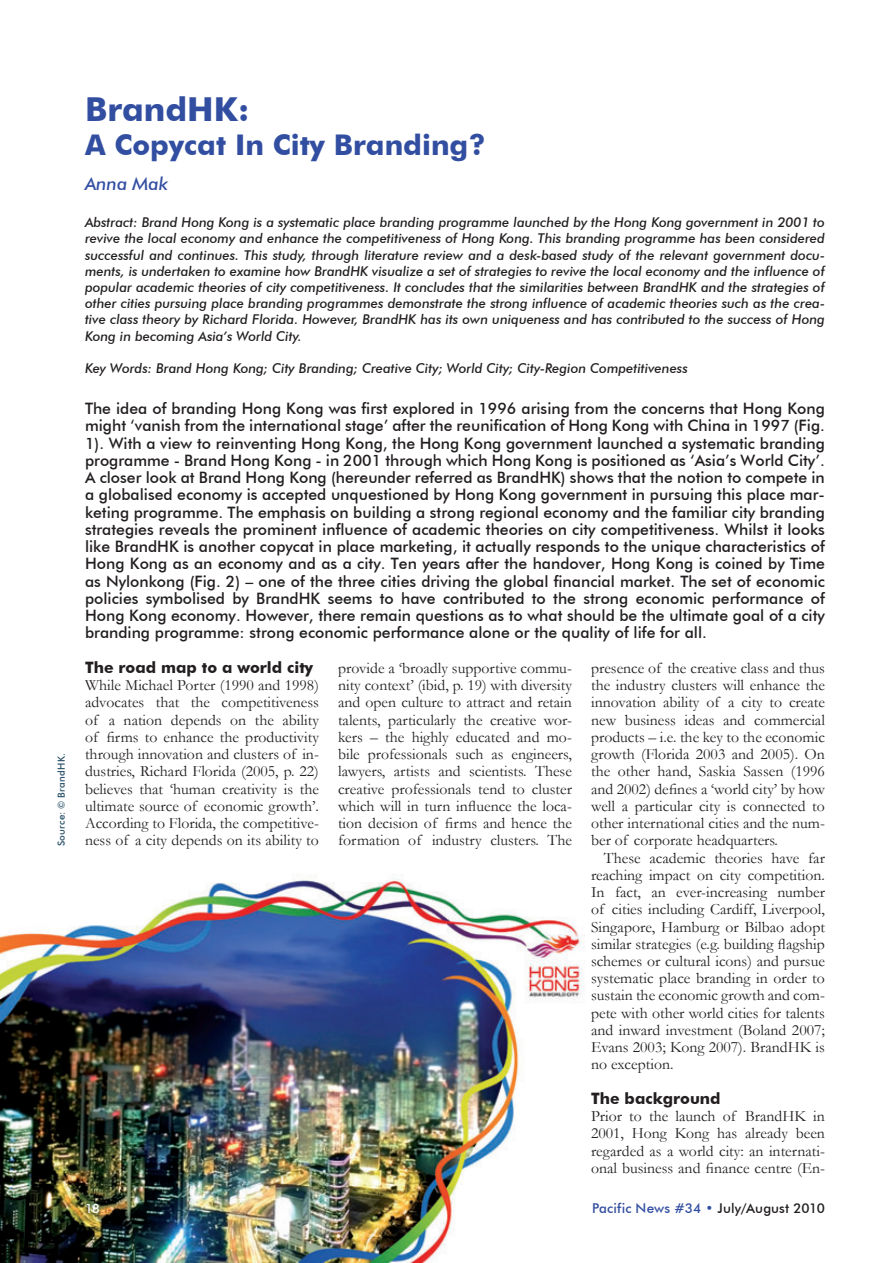
<style>
.page{position:relative;width:893px;height:1263px;background:#fff}
.page>*{position:absolute;margin:0;border:0;box-sizing:border-box;transform-origin:0 0}
.t1{font:700 33px "Futura BT";color:#324ea1}
.t2{font:700 28.5px "Futura BT";color:#324ea1}
.t3{font:italic 500 18px "Futura BT";color:#324ea1}
.t4{font:15.75px/17.2px "Garamond";color:#231f20;text-align:justify}
.t5{font:500 15.75px/17.2px "Futura BT";color:#231f20;text-align:justify}
.t6{font:700 15.75px "Futura BT";color:#231f20}
.t7{font:italic 500 13.5px/16.2px "Futura BT";color:#231f20;text-align:justify}
.t8{font:500 13.5px "Futura BT";letter-spacing:.01em;color:#324ea1}
.t9{font:500 12.75px "Futura BT";color:#fff}
.t10{font:500 9.75px "Futura BT";letter-spacing:.03em;color:#2c5269}
.s1{color:#231f20}
</style>
<div class="page">
<img style="left:0;top:875px;width:585px;height:388px">
<p class="t10" style="left:55px;top:846px;width:95px;rotate:-90deg">Source: © BrandHK.</p>
<h1 class="t1" style="left:85px;top:89px;width:166px">BrandHK:</h1>
<h2 class="t2" style="left:85px;top:128px;width:402px">A Copycat In City Branding?</h2>
<p class="t3" style="left:85px;top:172px;width:85px">Anna Mak</p>
<p class="t7" style="left:85px;top:214px;width:741px">Abstract: Brand Hong Kong is a systematic place branding programme launched by the Hong Kong government in 2001 to revive the local economy and enhance the competitiveness of Hong Kong. This branding programme has been considered successful and continues. This study, through literature review and a desk-based study of the relevant government docu&shy;ments, is undertaken to examine how BrandHK visualize a set of strategies to revive the local economy and the influence of popular academic theories of city competitiveness. It concludes that the similarities between BrandHK and the strategies of other cities pursuing place branding programmes demonstrate the strong influence of academic theories such as the crea&shy;tive class theory by Richard Florida. However, BrandHK has its own uniqueness and has contributed to the success of Hong Kong in becoming Asia’s World City.</p>
<p class="t7" style="left:85px;top:360px;width:604px">Key Words: Brand Hong Kong; City Branding; Creative City; World City; City-Region Competitiveness</p>
<p class="t5" style="left:85px;top:400px;width:741px">The idea of branding Hong Kong was first explored in 1996 arising from the concerns that Hong Kong might ‘vanish from the international stage’ after the reunification of Hong Kong with China in 1997 (Fig.<br>1). With a view to reinventing Hong Kong, the Hong Kong government launched a systematic branding programme - Brand Hong Kong - in 2001 through which Hong Kong is positioned as ‘Asia’s World City’.<br>A closer look at Brand Hong Kong (hereunder referred as BrandHK) shows that the notion to compete in a globalised economy is accepted unquestioned by Hong Kong government in pursuing this place mar&shy;keting programme. The emphasis on building a strong regional economy and the familiar city branding strategies reveals the prominent influence of academic theories on city competitiveness. Whilst it looks like BrandHK is another copycat in place marketing, it actually responds to the unique characteristics of Hong Kong as an economy and as a city. Ten years after the handover, Hong Kong is coined by Time as Nylonkong (Fig. 2) – one of the three cities driving the global financial market. The set of economic policies symbolised by BrandHK seems to have contributed to the strong economic performance of Hong Kong economy. However, there remain questions as to what should be the ultimate goal of a city branding programme: strong economic performance alone or the quality of life for all.</p>
<p class="t6" style="left:85px;top:658px;width:230px">The road map to a world city</p>
<p class="t4" style="left:85px;top:676px;width:235px">While Michael Porter (1990 and 1998) advocates that the competitiveness of a nation depends on the ability of firms to enhance the productivity through innovation and clusters of in&shy;dustries, Richard Florida (2005, p. 22) believes that ‘human creativity is the ultimate source of economic growth’.<br>According to Florida, the competitive&shy;ness of a city depends on its ability to</p>
<p class="t4" style="left:338px;top:659px;width:235px">provide a ‘broadly supportive commu&shy;nity context’ (ibid, p. 19) with diversity and open culture to attract and retain talents, particularly the creative wor&shy;kers – the highly educated and mo&shy;bile professionals such as engineers, lawyers, artists and scientists. These creative professionals tend to cluster which will in turn influence the loca&shy;tion decision of firms and hence the formation of industry clusters. The</p>
<p class="t4" style="left:591px;top:659px;width:235px">presence of the creative class and thus the industry clusters will enhance the innovation ability of a city to create new business ideas and commercial products – i.e. the key to the economic growth (Florida 2003 and 2005). On the other hand, Saskia Sassen (1996 and 2002) defines a ‘world city’ by how well a particular city is connected to other international cities and the num&shy;ber of corporate headquarters.</p>
<p class="t4" style="left:591px;top:848px;width:235px;text-indent:13px">These academic theories have far reaching impact on city competition.<br>In fact, an ever-increasing number of cities including Cardiff, Liverpool, Singapore, Hamburg or Bilbao adopt similar strategies (e.g. building flagship schemes or cultural icons) and pursue systematic place branding in order to sustain the economic growth and com&shy;pete with other world cities for talents and inward investment (Boland 2007; Evans 2003; Kong 2007). BrandHK is no exception.</p>
<p class="t6" style="left:591px;top:1089px;width:131px">The background</p>
<p class="t4" style="left:591px;top:1107px;width:235px">Prior to the launch of BrandHK in 2001, Hong Kong has already been regarded as a world city: an internati&shy;onal business and finance centre (En-</p>
<p class="t9" style="left:85px;top:1200px;width:16px">18</p>
<p class="t8" style="left:592px;top:1200px;width:234px">Pacific News #34 • <span class="s1">July/August 2010</span></p>
</div>
